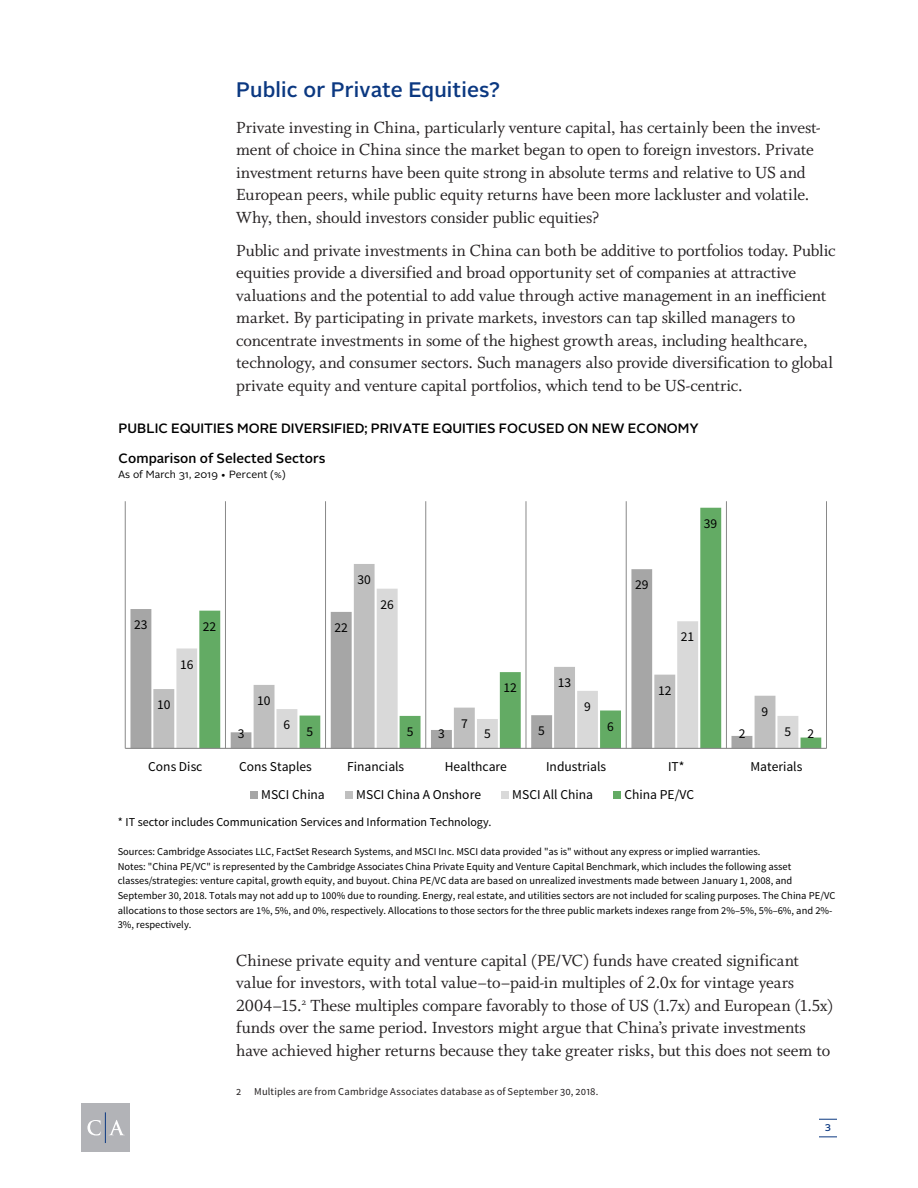
<style>
.page{position:relative;width:918px;height:1188px;background:#fff}
.page>*{position:absolute;margin:0;border:0;box-sizing:border-box;transform-origin:0 0}
.Header_1{font:500 21px "Alright Sans";letter-spacing:.005em;color:#0b3881}
.Body{font:18px/22.5px "Whitman";letter-spacing:-.01em;color:#231f20}
.t1{font:13.5px "Source Sans Pro";color:#000}
.t2{font:500 13.5px/29.5px "Alright Sans";color:#000}
.t3{font:12.15px "Source Sans Pro";letter-spacing:-.005em;color:#000}
.t4{font:10.5px/14.5px "Source Sans Pro";letter-spacing:.005em;color:#000}
.Footnotes{font:10.5px "Source Sans Pro";letter-spacing:.015em;color:#231f20}
.t5{font:10.5px "Alright Sans";letter-spacing:-.005em;color:#000}
.t6{font:500 9.75px "Alright Sans";color:#0b3881}
</style>
<div class="page">
<hr style="left:125px;top:501px;width:1px;height:247px;background:#898989">
<hr style="left:225px;top:501px;width:1px;height:247px;background:#898989">
<hr style="left:325px;top:501px;width:1px;height:247px;background:#898989">
<hr style="left:425px;top:501px;width:1px;height:247px;background:#898989">
<hr style="left:526px;top:501px;width:1px;height:247px;background:#898989">
<hr style="left:626px;top:501px;width:1px;height:247px;background:#898989">
<hr style="left:726px;top:501px;width:1px;height:247px;background:#898989">
<hr style="left:826px;top:501px;width:1px;height:247px;background:#898989">
<svg style="left:130px;top:609px;width:23px;height:139px;background:#aeaeae"></svg>
<svg style="left:153px;top:689px;width:23px;height:59px"></svg>
<svg style="left:176px;top:648px;width:23px;height:100px;background:#dcdcdc"></svg>
<svg style="left:199px;top:508px;width:622px;height:240px"></svg>
<hr style="left:125px;top:748px;width:701px;height:1px;background:#868686">
<div style="left:250px;top:792px;width:8px;height:7px;background:#a6a6a6"></div>
<div style="left:345px;top:792px;width:8px;height:7px;background:#bfbfbf"></div>
<div style="left:501px;top:792px;width:8px;height:7px;background:#d9d9d9"></div>
<div style="left:613px;top:792px;width:8px;height:7px;background:#63ab64"></div>
<div style="left:81px;top:1103px;width:49px;height:49px;background:#b2b3b7"></div>
<svg style="left:87px;top:1120px;width:14px;height:16px"></svg>
<svg style="left:109px;top:1120px;width:15px;height:15px"></svg>
<hr style="left:105px;top:1112px;width:1px;height:31px;background:#0b3881">
<svg style="left:819px;top:1119px;width:18px;height:1px"></svg>
<svg style="left:819px;top:1137px;width:18px;height:1px"></svg>
<p class="Header_1" style="left:236px;top:75px;width:266px">Public or Private Equities?</p>
<p class="Body" style="left:236px;top:117px;width:586px">Private investing in China, particularly venture capital, has certainly been the invest&shy;ment of choice in China since the market began to open to foreign investors. Private investment returns have been quite strong in absolute terms and relative to US and European peers, while public equity returns have been more lackluster and volatile.<br>Why, then, should investors consider public equities?</p>
<p class="Body" style="left:236px;top:240px;width:601px">Public and private investments in China can both be additive to portfolios today. Public equities provide a diversified and broad opportunity set of companies at attractive valuations and the potential to add value through active management in an inefficient market. By participating in private markets, investors can tap skilled managers to concentrate investments in some of the highest growth areas, including healthcare, technology, and consumer sectors. Such managers also provide diversification to global private equity and venture capital portfolios, which tend to be US-centric.</p>
<p class="t2" style="left:119px;top:414px;width:582px">PUBLIC EQUITIES MORE DIVERSIFIED; PRIVATE EQUITIES FOCUSED ON NEW ECONOMY<br>Comparison of Selected Sectors</p>
<p class="t5" style="left:118px;top:467px;width:169px">As of March 31, 2019 • Percent (%)</p>
<p class="t1" style="left:134px;top:616px;width:15px">23</p>
<p class="t1" style="left:203px;top:618px;width:15px">22</p>
<p class="t1" style="left:180px;top:656px;width:15px">16</p>
<p class="t1" style="left:157px;top:696px;width:15px">10</p>
<p class="t1" style="left:257px;top:692px;width:15px">10</p>
<p class="t1" style="left:238px;top:725px;width:8px">3</p>
<p class="t1" style="left:284px;top:716px;width:8px">6</p>
<p class="t1" style="left:357px;top:571px;width:15px">30</p>
<p class="t1" style="left:334px;top:619px;width:15px">22</p>
<p class="t1" style="left:380px;top:596px;width:15px">26</p>
<p class="t1" style="left:307px;top:723px;width:8px">5</p>
<p class="t1" style="left:407px;top:723px;width:8px">5</p>
<p class="t1" style="left:704px;top:515px;width:15px">39</p>
<p class="t1" style="left:635px;top:576px;width:15px">29</p>
<p class="t1" style="left:681px;top:629px;width:15px">21</p>
<p class="t1" style="left:504px;top:679px;width:15px">12</p>
<p class="t1" style="left:558px;top:674px;width:15px">13</p>
<p class="t1" style="left:658px;top:682px;width:15px">12</p>
<p class="t1" style="left:584px;top:698px;width:8px">9</p>
<p class="t1" style="left:762px;top:703px;width:8px">9</p>
<p class="t1" style="left:461px;top:715px;width:8px">7</p>
<p class="t1" style="left:438px;top:725px;width:8px">3</p>
<p class="t1" style="left:538px;top:723px;width:8px">5</p>
<p class="t1" style="left:484px;top:725px;width:8px">5</p>
<p class="t1" style="left:607px;top:718px;width:8px">6</p>
<p class="t1" style="left:739px;top:725px;width:8px">2</p>
<p class="t1" style="left:785px;top:723px;width:8px">5</p>
<p class="t1" style="left:808px;top:725px;width:8px">2</p>
<p class="t1" style="left:148px;top:758px;width:56px">Cons Disc</p>
<p class="t1" style="left:239px;top:758px;width:74px">Cons Staples</p>
<p class="t1" style="left:347px;top:758px;width:59px">Financials</p>
<p class="t1" style="left:445px;top:758px;width:64px">Healthcare</p>
<p class="t1" style="left:546px;top:758px;width:62px">Industrials</p>
<p class="t1" style="left:668px;top:758px;width:18px">IT*</p>
<p class="t1" style="left:750px;top:758px;width:54px">Materials</p>
<p class="t1" style="left:261px;top:787px;width:65px">MSCI China</p>
<p class="t1" style="left:356px;top:787px;width:126px">MSCI China A Onshore</p>
<p class="t1" style="left:512px;top:787px;width:82px">MSCI All China</p>
<p class="t1" style="left:624px;top:787px;width:71px">China PE/VC</p>
<p class="t3" style="left:118px;top:814px;width:375px">* IT sector includes Communication Services and Information Technology.</p>
<p class="t4" style="left:118px;top:859px;width:719px">Notes: "China PE/VC" is represented by the Cambridge Associates China Private Equity and Venture Capital Benchmark, which includes the following asset classes/strategies: venture capital, growth equity, and buyout. China PE/VC data are based on unrealized investments made between January 1, 2008, and September 30, 2018. Totals may not add up to 100% due to rounding. Energy, real estate, and utilities sectors are not included for scaling purposes. The China PE/VC allocations to those sectors are 1%, 5%, and 0%, respectively. Allocations to those sectors for the three public markets indexes range from 2%–5%, 5%–6%, and 2%- 3%, respectively.</p>
<p class="t4" style="left:118px;top:844px;width:644px">Sources: Cambridge Associates LLC, FactSet Research Systems, and MSCI Inc. MSCI data provided "as is" without any express or implied warranties.</p>
<p class="Body" style="left:236px;top:949px;width:598px">Chinese private equity and venture capital (PE/VC) funds have created significant value for investors, with total value–to–paid-in multiples of 2.0x for vintage years 2004–15.<sup>2</sup> These multiples compare favorably to those of US (1.7x) and European (1.5x) funds over the same period. Investors might argue that China’s private investments have achieved higher returns because they take greater risks, but this does not seem to</p>
<p class="Footnotes" style="left:236px;top:1085px;width:364px">2 Multiples are from Cambridge Associates database as of September 30, 2018.</p>
<p class="t6" style="left:825px;top:1121px;width:8px">3</p>
</div>
